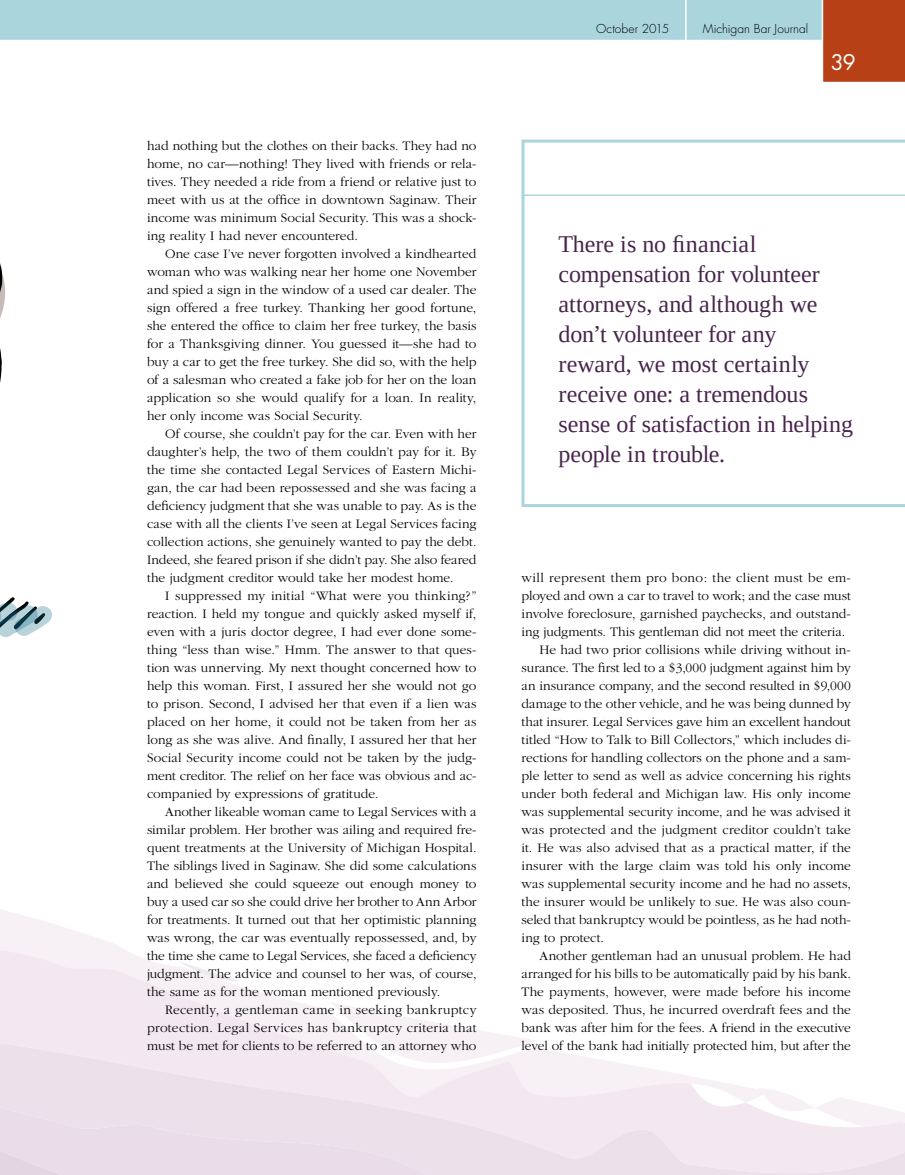
<style>
.page{position:relative;width:905px;height:1175px;background:#fff}
.page>*{position:absolute;margin:0;border:0;box-sizing:border-box;transform-origin:0 0}
.t1{font:24px/30px "Tinos";letter-spacing:-.005em;color:#48244d}
.t2{font:21px "Futura";color:#fff}
.t3{font:300 13.5px/18px "Garamond";color:#000;text-align:justify}
.t4{font:300 13.5px "Garamond";letter-spacing:.025em;color:#000}
.t5{font:300 12px "Futura";letter-spacing:.005em;color:#000}
</style>
<div class="page">
<svg style="left:0;top:0;width:904px;height:82px"></svg>
<hr style="left:685px;top:0;width:1px;height:40px;background:#fff">
<svg style="left:0;top:910px;width:121px;height:38px;fill:#f7f0f5"></svg>
<svg style="left:0;top:948px;width:904px;height:169px"></svg>
<div style="left:0;top:1117px;width:904px;height:57px;background:#ece1eb"></div>
<svg style="left:0;top:263px;width:5px;height:120px"></svg>
<svg style="left:0;top:597px;width:52px;height:40px"></svg>
<svg style="left:521px;top:140px;width:383px;height:364px"></svg>
<hr style="left:521px;top:194px;width:383px;height:2px;background:#abd5dd">
<hr style="left:521px;top:504px;width:383px;height:3px;background:#abd5dd">
<p class="t3" style="left:147px;top:137px;width:331px">had nothing but the clothes on their backs. They had no home, no car—nothing! They lived with friends or rela&shy;tives. They needed a ride from a friend or relative just to meet with us at the office in downtown Saginaw. Their income was minimum Social Security. This was a shock&shy;ing reality I had never encountered.</p>
<p class="t3" style="left:147px;top:244px;width:331px;text-indent:18px">One case I’ve never forgotten involved a kindhearted woman who was walking near her home one November and spied a sign in the window of a used car dealer. The sign offered a free turkey. Thanking her good fortune, she entered the office to claim her free turkey, the basis for a Thanksgiving dinner. You guessed it—she had to buy a car to get the free turkey. She did so, with the help of a salesman who created a fake job for her on the loan application so she would qualify for a loan. In reality, her only income was Social Security.</p>
<p class="t3" style="left:147px;top:424px;width:331px;text-indent:18px">Of course, she couldn’t pay for the car. Even with her daughter’s help, the two of them couldn’t pay for it. By the time she contacted Legal Services of Eastern Michi&shy;gan, the car had been repossessed and she was facing a deficiency judgment that she was unable to pay. As is the case with all the clients I’ve seen at Legal Services facing collection actions, she genuinely wanted to pay the debt.<br>Indeed, she feared prison if she didn’t pay. She also feared the judgment creditor would take her modest home.</p>
<p class="t3" style="left:147px;top:586px;width:331px;text-indent:18px">I suppressed my initial “What were you thinking?” reaction. I held my tongue and quickly asked myself if, even with a juris doctor degree, I had ever done some&shy;thing “less than wise.” Hmm. The answer to that ques&shy;tion was unnerving. My next thought concerned how to help this woman. First, I assured her she would not go to prison. Second, I advised her that even if a lien was placed on her home, it could not be taken from her as long as she was alive. And finally, I assured her that her Social Security income could not be taken by the judg&shy;ment creditor. The relief on her face was obvious and ac&shy;companied by expressions of gratitude.</p>
<p class="t3" style="left:147px;top:802px;width:331px;text-indent:18px">Another likeable woman came to Legal Services with a similar problem. Her brother was ailing and required fre&shy;quent treatments at the University of Michigan Hospital.<br>The siblings lived in Saginaw. She did some calculations and believed she could squeeze out enough money to buy a used car so she could drive her brother to Ann Arbor for treatments. It turned out that her optimistic planning was wrong, the car was eventually repossessed, and, by the time she came to Legal Services, she faced a deficiency judgment. The advice and counsel to her was, of course, the same as for the woman mentioned previously.</p>
<p class="t3" style="left:147px;top:1000px;width:331px;text-indent:18px">Recently, a gentleman came in seeking bankruptcy protection. Legal Services has bankruptcy criteria that must be met for clients to be referred to an attorney who</p>
<p class="t5" style="left:596px;top:21px;width:75px">October 2015</p>
<p class="t5" style="left:702px;top:21px;width:107px">Michigan Bar Journal</p>
<h2 class="t2" style="left:830px;top:48px;width:26px">39</h2>
<h1 class="t1" style="left:558px;top:228px;width:296px">There is no financial compensation for volunteer attorneys, and although we don’t volunteer for any reward, we most certainly receive one: a tremendous sense of satisfaction in helping people in trouble.</h1>
<p class="t4" style="left:521px;top:570px;width:331px">will represent them pro bono: the client must be em-</p>
<p class="t3" style="left:521px;top:587px;width:331px">ployed and own a car to travel to work; and the case must</p>
<p class="t3" style="left:521px;top:605px;width:331px">involve foreclosure, garnished paychecks, and outstand-</p>
<p class="t3" style="left:521px;top:623px;width:325px">ing judgments. This gentleman did not meet the criteria.</p>
<p class="t3" style="left:539px;top:641px;width:313px">He had two prior collisions while driving without in-</p>
<p class="t3" style="left:521px;top:659px;width:331px">surance. The first led to a $3,000 judgment against him by</p>
<p class="t3" style="left:521px;top:677px;width:331px">an insurance company, and the second resulted in $9,000</p>
<p class="t3" style="left:521px;top:695px;width:331px">damage to the other vehicle, and he was being dunned by</p>
<p class="t3" style="left:521px;top:713px;width:331px">that insurer. Legal Services gave him an excellent handout</p>
<p class="t3" style="left:521px;top:731px;width:331px">titled “How to Talk to Bill Collectors,” which includes di-</p>
<p class="t3" style="left:521px;top:749px;width:331px">rections for handling collectors on the phone and a sam-</p>
<p class="t3" style="left:521px;top:767px;width:331px">ple letter to send as well as advice concerning his rights</p>
<p class="t3" style="left:521px;top:785px;width:331px">under both federal and Michigan law. His only income</p>
<p class="t3" style="left:521px;top:803px;width:331px">was supplemental security income, and he was advised it</p>
<p class="t3" style="left:521px;top:821px;width:331px">was protected and the judgment creditor couldn’t take</p>
<p class="t3" style="left:521px;top:839px;width:331px">it. He was also advised that as a practical matter, if the</p>
<p class="t3" style="left:521px;top:857px;width:331px">insurer with the large claim was told his only income</p>
<p class="t3" style="left:521px;top:875px;width:331px">was supplemental security income and he had no assets,</p>
<p class="t3" style="left:521px;top:893px;width:331px">the insurer would be unlikely to sue. He was also coun-</p>
<p class="t3" style="left:521px;top:911px;width:331px">seled that bankruptcy would be pointless, as he had noth-</p>
<p class="t3" style="left:521px;top:929px;width:84px">ing to protect.</p>
<p class="t3" style="left:539px;top:947px;width:313px">Another gentleman had an unusual problem. He had</p>
<p class="t3" style="left:521px;top:965px;width:331px">arranged for his bills to be automatically paid by his bank.</p>
<p class="t3" style="left:521px;top:983px;width:331px">The payments, however, were made before his income</p>
<p class="t3" style="left:521px;top:1001px;width:331px">was deposited. Thus, he incurred overdraft fees and the</p>
<p class="t3" style="left:521px;top:1019px;width:331px">bank was after him for the fees. A friend in the executive</p>
<p class="t3" style="left:521px;top:1037px;width:331px">level of the bank had initially protected him, but after the</p>
</div>
